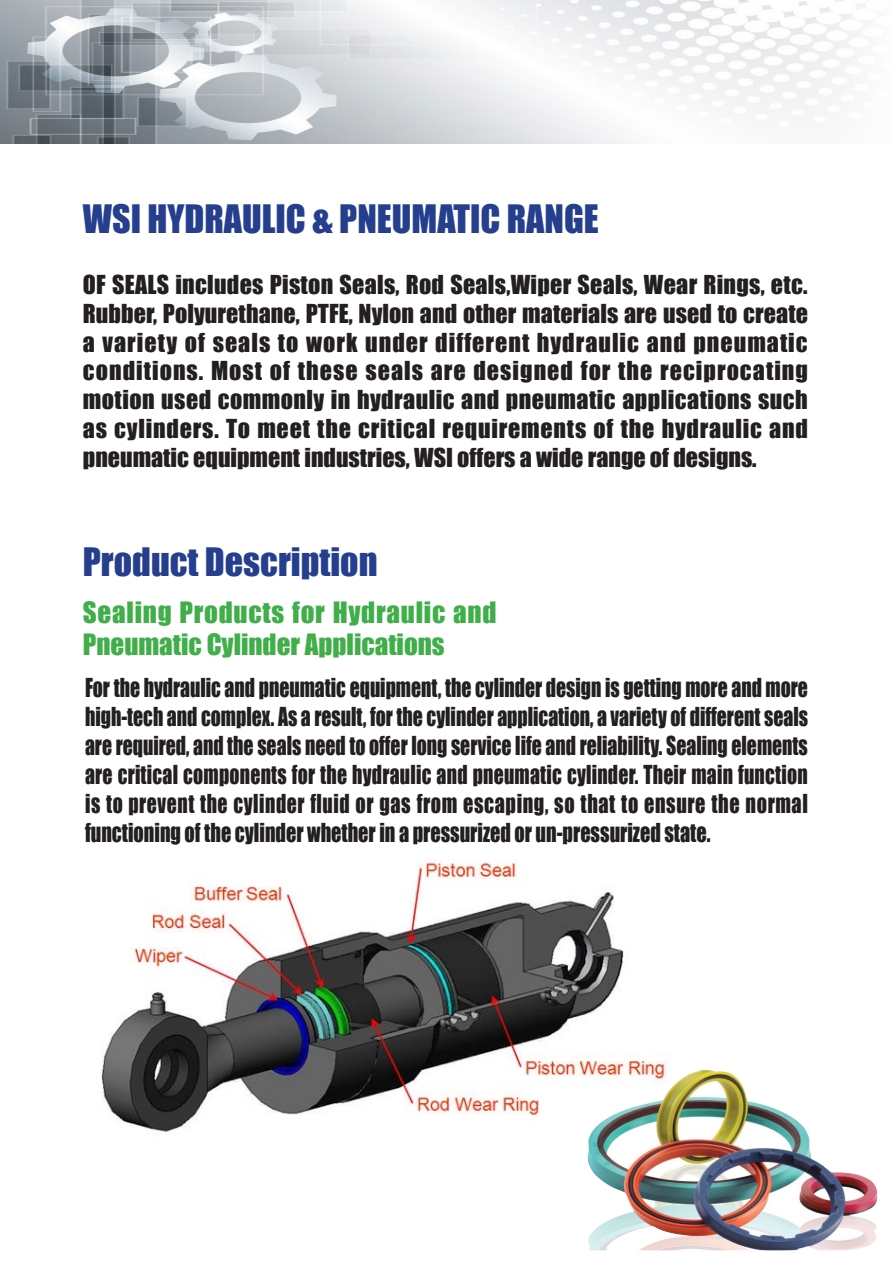
<style>
.page{position:relative;width:893px;height:1263px;background:#fff}
.page>*{position:absolute;margin:0;border:0;box-sizing:border-box;transform-origin:0 0}
.t1{font:36px "Impact";color:#253f8e}
.t2{font:27px/32.4px "Impact";color:#40ae49}
.t3{font:24px/29px "Impact";color:#231f20;text-align:justify;scale:.82 1}
.t4{font:24px/28.8px "Impact";color:#231f20;text-align:justify}
</style>
<div class="page">
<img style="left:0;top:0;width:866px;height:144px">
<img style="left:101px;top:859px;width:568px;height:273px">
<img style="left:587px;top:1070px;width:291px;height:180px">
<p class="t1" style="left:83px;top:191px;width:517px">WSI HYDRAULIC &amp; PNEUMATIC RANGE</p>
<p class="t4" style="left:83px;top:269px;width:727px">OF SEALS includes Piston Seals, Rod Seals,Wiper Seals, Wear Rings, etc.<br>Rubber, Polyurethane, PTFE, Nylon and other materials are used to create a variety of seals to work under different hydraulic and pneumatic conditions. Most of these seals are designed for the reciprocating motion used commonly in hydraulic and pneumatic applications such as cylinders. To meet the critical requirements of the hydraulic and pneumatic equipment industries, WSI offers a wide range of designs.</p>
<p class="t1" style="left:83px;top:534px;width:296px">Product Description</p>
<p class="t2" style="left:83px;top:595px;width:415px">Sealing Products for Hydraulic and<br>Pneumatic Cylinder Applications</p>
<p class="t3" style="left:85px;top:673px;width:883px">For the hydraulic and pneumatic equipment, the cylinder design is getting more and more high-tech and complex. As a result, for the cylinder application, a variety of different seals are required, and the seals need to offer long service life and reliability. Sealing elements are critical components for the hydraulic and pneumatic cylinder. Their main function is to prevent the cylinder fluid or gas from escaping, so that to ensure the normal functioning of the cylinder whether in a pressurized or un-pressurized state.</p>
</div>
